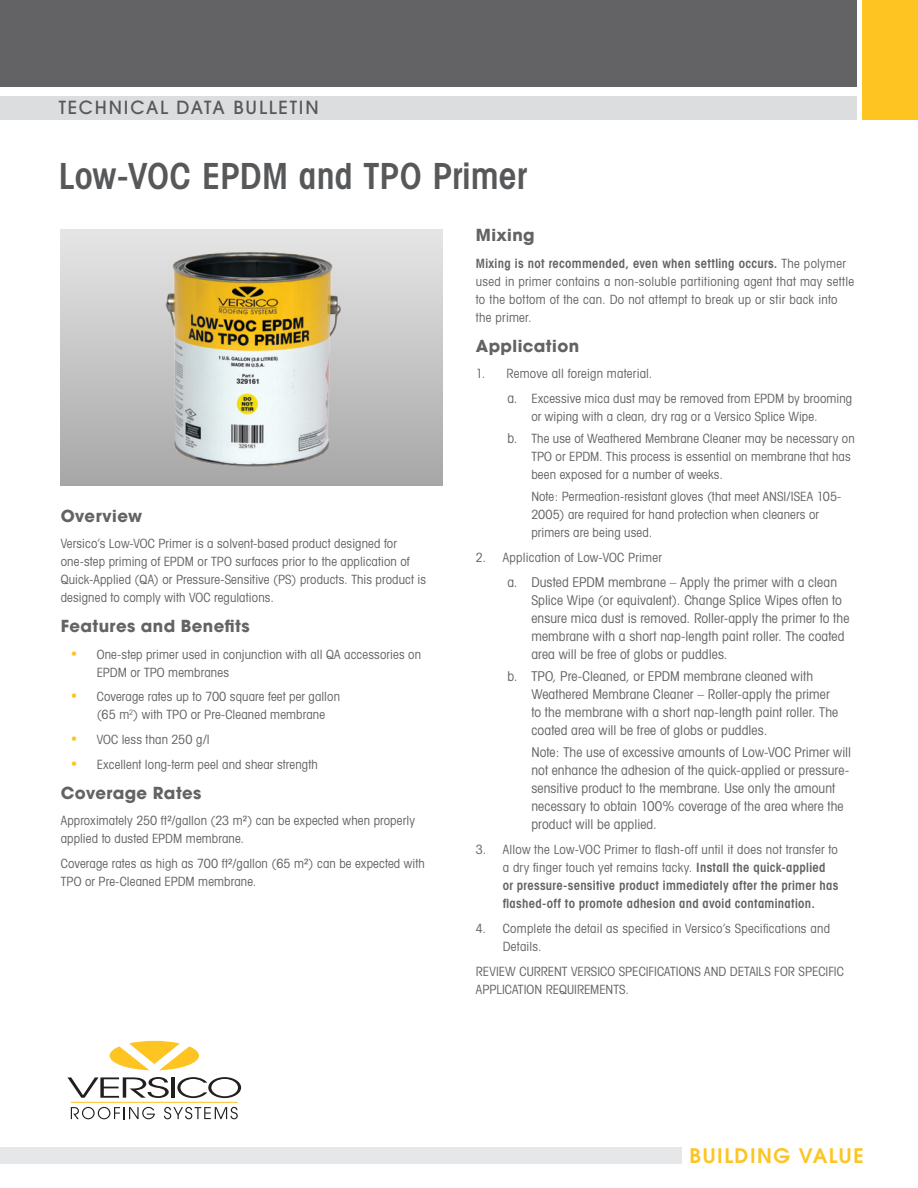
<style>
.page{position:relative;width:918px;height:1188px;background:#fff}
.page>*{position:absolute;margin:0;border:0;box-sizing:border-box;transform-origin:0 0}
.t1{font:600 condensed 36px "Avant Garde";color:#57585a}
.t2{font:600 19.95px "Avant Garde";letter-spacing:.075em;color:#fec422}
.t3{font:500 18px "Avant Garde";letter-spacing:.1em;color:#57585a}
.Body_Copy{font:700 16.5px "Avant Garde";letter-spacing:.025em;color:#636366}
.t4{font:condensed 13.5px/18px "Avant Garde";letter-spacing:.01em;color:#636366}
.t5{font:condensed 12.75px/18px "Avant Garde";letter-spacing:.01em;color:#636366}
.t6{font:600 condensed 12.75px/18px "Avant Garde";letter-spacing:.02em;color:#636366}
.s1{font-stretch:normal;font-size:14.25px;color:#fec422}
.s2{font-weight:600}
.s3{font-size:13.5px}
.s4{font-weight:400}
</style>
<div class="page">
<div style="left:0;top:1147px;width:681px;height:17px;background:#e6e7e9"></div>
<div style="left:0;top:96px;width:856px;height:23px;background:#dcdddf"></div>
<div style="left:0;top:0;width:856px;height:87px;background:#636366"></div>
<div style="left:863px;top:0;width:55px;height:119px;background:#fec422"></div>
<svg style="left:71px;top:1107px;width:84px;height:12px"></svg>
<svg style="left:164px;top:1107px;width:74px;height:12px"></svg>
<svg style="left:177px;top:1077px;width:64px;height:21px"></svg>
<hr style="left:171px;top:1077px;width:4px;height:21px;background:#231f20">
<svg style="left:68px;top:1077px;width:101px;height:21px"></svg>
<hr style="left:71px;top:1102px;width:166px;height:1px;background:#fec422">
<svg style="left:110px;top:1041px;width:89px;height:29px"></svg>
<img style="left:61px;top:230px;width:381px;height:256px">
<p class="t3" style="left:59px;top:97px;width:261px">TECHNICAL DATA BULLETIN</p>
<p class="t1" style="left:59px;top:154px;width:470px">Low-VOC EPDM and TPO Primer</p>
<p class="Body_Copy" style="left:61px;top:505px;width:83px">Overview</p>
<p class="t5" style="left:61px;top:535px;width:367px">Versico’s Low-VOC Primer is a solvent-based product designed for one-step priming of EPDM or TPO surfaces prior to the application of Quick-Applied (QA) or Pressure-Sensitive (PS) products. This product is designed to comply with VOC regulations.</p>
<p class="Body_Copy" style="left:61px;top:616px;width:190px">Features and Benefits</p>
<p class="t5" style="left:97px;top:645px;width:326px;text-indent:-27px"><span class="s1">•</span> One-step primer used in conjunction with all QA accessories on<br>EPDM or TPO membranes</p>
<p class="t5" style="left:97px;top:688px;width:245px;text-indent:-27px"><span class="s1">•</span> Coverage rates up to 700 square feet per gallon (65 m<sup>2</sup>) with TPO or Pre-Cleaned membrane</p>
<p class="t5" style="left:70px;top:730px;width:141px"><span class="s1">•</span> VOC less than 250 g/l</p>
<p class="t5" style="left:70px;top:755px;width:250px"><span class="s1">•</span> Excellent long-term peel and shear strength</p>
<p class="Body_Copy" style="left:61px;top:782px;width:142px">Coverage Rates</p>
<p class="t5" style="left:61px;top:811px;width:356px">Approximately 250 ft²/gallon (23 m²) can be expected when properly applied to dusted EPDM membrane.</p>
<p class="t5" style="left:61px;top:854px;width:366px">Coverage rates as high as 700 ft²/gallon (65 m²) can be expected with<br>TPO or Pre-Cleaned EPDM membrane.</p>
<p class="Body_Copy" style="left:476px;top:225px;width:60px">Mixing</p>
<p class="t5" style="left:476px;top:254px;width:380px"><span class="s2">Mixing is not recommended, even when settling occurs.</span> The polymer used in primer contains a non-soluble partitioning agent that may settle to the bottom of the can. Do not attempt to break up or stir back into the primer.</p>
<p class="Body_Copy" style="left:476px;top:335px;width:105px">Application</p>
<p class="t5" style="left:476px;top:364px;width:178px">1. Remove all foreign material.</p>
<p class="t5" style="left:531px;top:389px;width:322px;text-indent:-24px"><span class="s3">a.</span> Excessive mica dust may be removed from EPDM by brooming or wiping with a clean, dry rag or a Versico Splice Wipe.</p>
<p class="t5" style="left:531px;top:429px;width:325px;text-indent:-24px"><span class="s3">b.</span> The use of Weathered Membrane Cleaner may be necessary on<br>TPO or EPDM. This process is essential on membrane that has been exposed for a number of weeks.</p>
<p class="t5" style="left:531px;top:487px;width:312px">Note: Permeation-resistant gloves (that meet ANSI/ISEA 105-<br>2005) are required for hand protection when cleaners or primers are being used.</p>
<p class="t5" style="left:476px;top:548px;width:188px">2. Application of Low-VOC Primer</p>
<p class="t4" style="left:531px;top:573px;width:320px;text-indent:-24px">a. Dusted EPDM membrane – Apply the primer with a clean Splice Wipe (or equivalent). Change Splice Wipes often to ensure mica dust is removed. Roller-apply the primer to the membrane with a short nap-length paint roller. The coated area will be free of globs or puddles.</p>
<p class="t4" style="left:531px;top:667px;width:308px;text-indent:-24px">b. TPO, Pre-Cleaned, or EPDM membrane cleaned with Weathered Membrane Cleaner – Roller-apply the primer to the membrane with a short nap-length paint roller. The coated area will be free of globs or puddles.</p>
<p class="t4" style="left:531px;top:743px;width:321px">Note: The use of excessive amounts of Low-VOC Primer will not enhance the adhesion of the quick-applied or pressure&shy;sensitive product to the membrane. Use only the amount necessary to obtain 100% coverage of the area where the product will be applied.</p>
<p class="t6" style="left:503px;top:840px;width:337px;text-indent:-27px"><span class="s4">3. Allow the Low-VOC Primer to flash-off until it does not transfer to a dry finger touch yet remains tacky.</span> Install the quick-applied or pressure-sensitive product immediately after the primer has flashed-off to promote adhesion and avoid contamination.</p>
<p class="t5" style="left:503px;top:919px;width:329px;text-indent:-27px">4. Complete the detail as specified in Versico’s Specifications and<br>Details.</p>
<p class="t5" style="left:476px;top:962px;width:370px">REVIEW CURRENT VERSICO SPECIFICATIONS AND DETAILS FOR SPECIFIC<br>APPLICATION REQUIREMENTS.</p>
<p class="t2" style="left:690px;top:1142px;width:176px">BUILDING VALUE</p>
</div>
